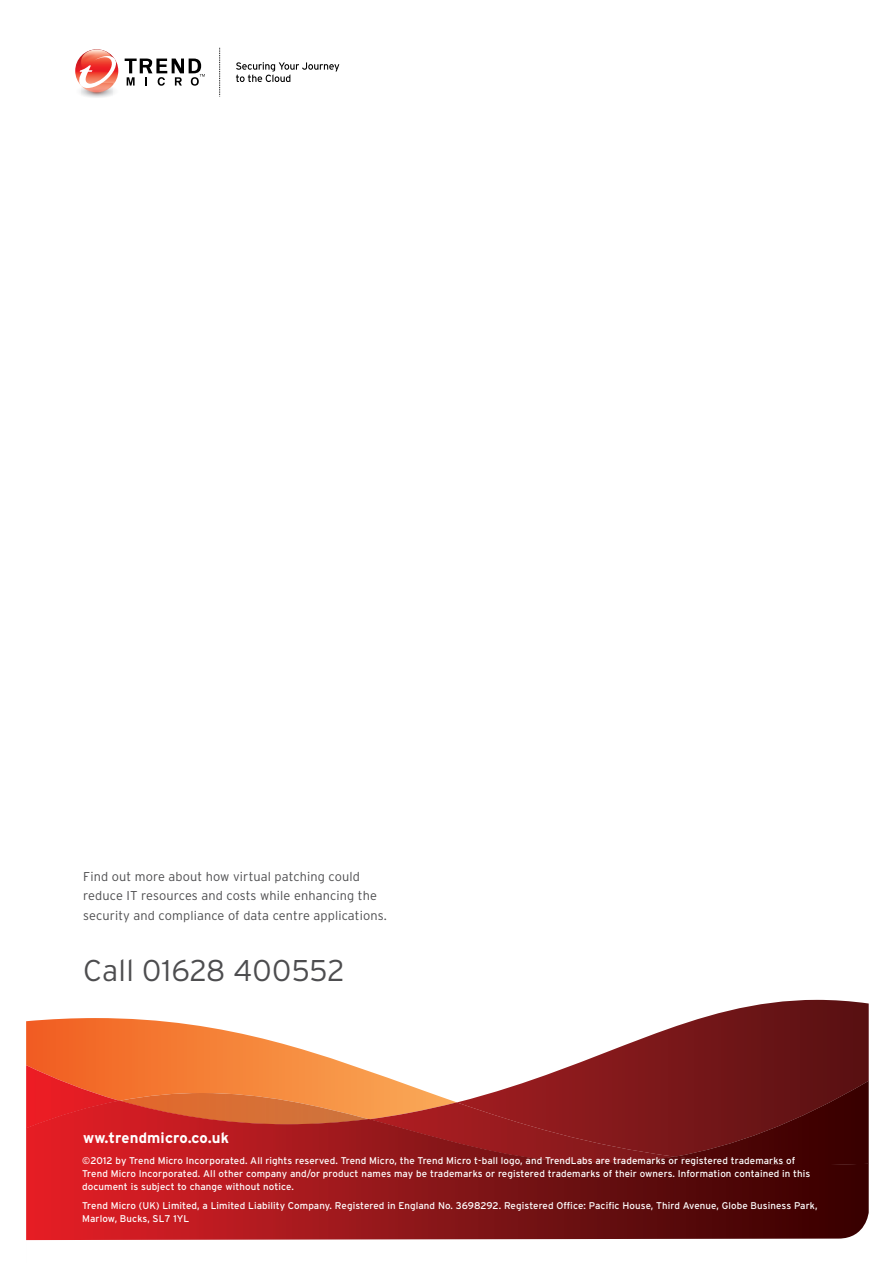
<style>
.page{position:relative;width:893px;height:1263px;background:#fff}
.page>*{position:absolute;margin:0;border:0;box-sizing:border-box;transform-origin:0 0}
.t1{font:300 30px "Interstate";letter-spacing:.01em;color:#4d4d4f}
.t2{font:700 15px "Interstate";letter-spacing:.01em;color:#fff}
.t3{font:300 12.75px/19.5px "Interstate";letter-spacing:.01em;color:#4d4d4f}
.t4{font:9.75px/12.8px "Interstate";letter-spacing:.01em;color:#fff}
</style>
<div class="page">
<svg style="left:26px;top:1018px;width:325px;height:223px"></svg>
<svg style="left:573px;top:1000px;width:296px;height:81px"></svg>
<img style="left:26px;top:1065px;width:649px;height:35px">
<img style="left:675px;top:1081px;width:194px;height:19px">
<img style="left:26px;top:1100px;width:843px;height:140px">
<svg style="left:75px;top:49px;width:44px;height:49px"></svg>
<img style="left:96px;top:79px;width:22px;height:13px">
<svg style="left:125px;top:58px;width:80px;height:28px"></svg>
<svg style="left:219px;top:48px;width:1px;height:48px"></svg>
<svg style="left:236px;top:62px;width:103px;height:20px"></svg>
<h3 class="t3" style="left:83px;top:866px;width:305px">Find out more about how virtual patching could reduce IT resources and costs while enhancing the security and compliance of data centre applications.</h3>
<h1 class="t1" style="left:83px;top:952px;width:263px">Call 01628 400552</h1>
<h2 class="t2" style="left:83px;top:1129px;width:147px">ww.trendmicro.co.uk</h2>
<p class="t4" style="left:82px;top:1154px;width:730px">©2012 by Trend Micro Incorporated. All rights reserved. Trend Micro, the Trend Micro t-ball logo, and TrendLabs are trademarks or registered trademarks of<br>Trend Micro Incorporated. All other company and/or product names may be trademarks or registered trademarks of their owners. Information contained in this document is subject to change without notice.</p>
<p class="t4" style="left:82px;top:1199px;width:737px">Trend Micro (UK) Limited, a Limited Liability Company. Registered in England No. 3698292. Registered Office: Pacific House, Third Avenue, Globe Business Park,<br>Marlow, Bucks, SL7 1YL</p>
</div>
